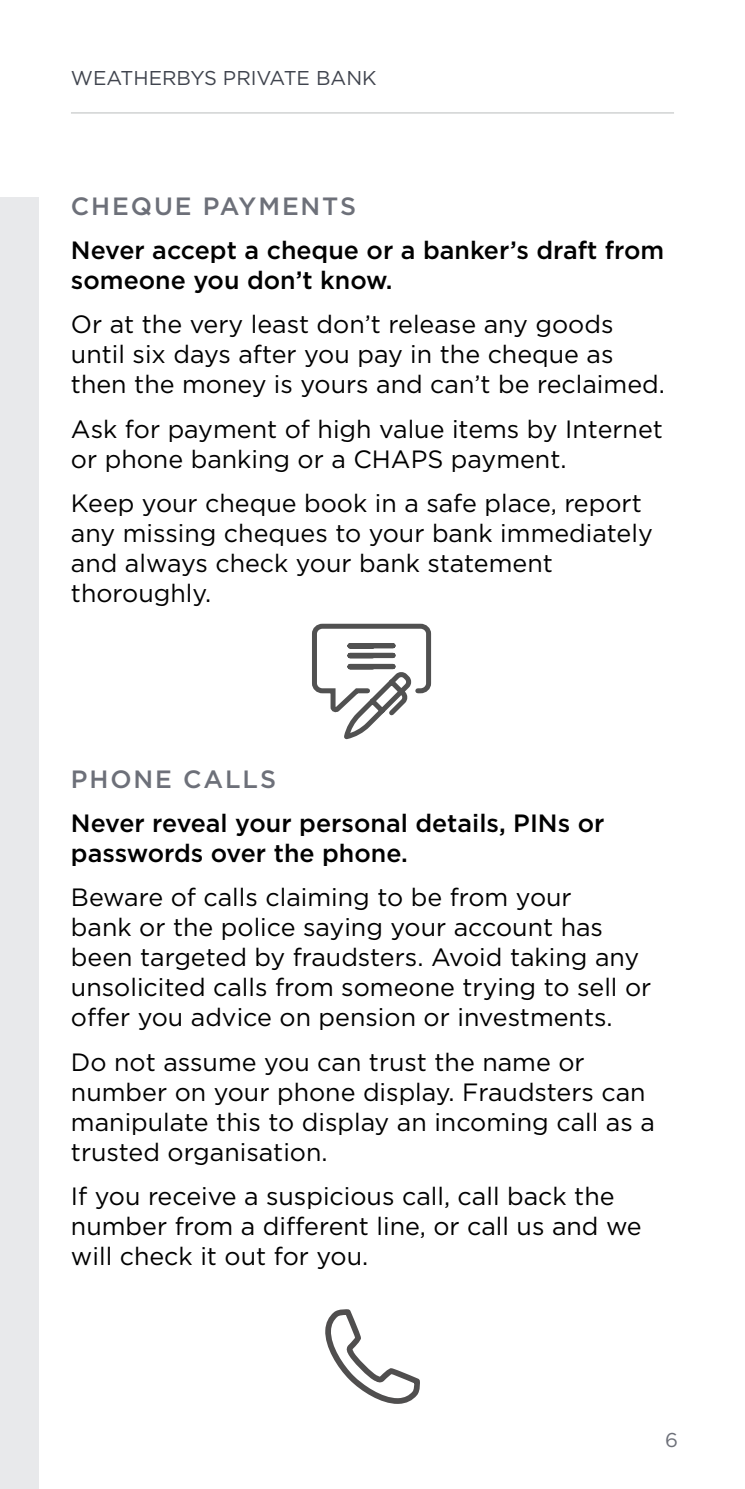
<style>
.page{position:relative;width:745px;height:1489px;background:#fff}
.page>*{position:absolute;margin:0;border:0;box-sizing:border-box;transform-origin:0 0}
.Body_Copy{font:25px/30px "Gotham";color:#000}
.Body_Copy-2{font:500 25px/30px "Gotham";color:#000}
.CORRECT_SUBHEADER{font:500 25px "Gotham";letter-spacing:.075em;color:#6d7079}
.t1{font:20px "Gotham";color:#40444e}
.CORRECT_SUBHEADER-2{font:20px "Gotham";color:#6d7079}
</style>
<div class="page">
<hr style="left:71px;top:112px;width:602px;height:1px;background:#c7caca">
<div style="left:0;top:198px;width:39px;height:1290px;background:#e8e9eb"></div>
<svg style="left:312px;top:623px;width:120px;height:117px"></svg>
<div style="left:350px;top:652px;width:43px;height:5px;background:#d6d6d6"></div>
<div style="left:350px;top:653px;width:43px;height:5px;background:#515151"></div>
<div style="left:350px;top:643px;width:43px;height:5px;background:#515151"></div>
<div style="left:350px;top:664px;width:43px;height:5px;background:#515151"></div>
<svg style="left:325px;top:1309px;width:95px;height:95px"></svg>
<p class="t1" style="left:71px;top:65px;width:307px">WEATHERBYS PRIVATE BANK</p>
<p class="CORRECT_SUBHEADER" style="left:71px;top:190px;width:286px">CHEQUE PAYMENTS</p>
<p class="Body_Copy-2" style="left:71px;top:235px;width:594px">Never accept a cheque or a banker’s draft from someone you don’t know.</p>
<p class="Body_Copy" style="left:71px;top:309px;width:595px">Or at the very least don’t release any goods until six days after you pay in the cheque as then the money is yours and can’t be reclaimed.</p>
<p class="Body_Copy" style="left:71px;top:413px;width:593px">Ask for payment of high value items by Internet or phone banking or a CHAPS payment.</p>
<p class="Body_Copy" style="left:71px;top:487px;width:583px">Keep your cheque book in a safe place, report any missing cheques to your bank immediately and always check your bank statement thoroughly.</p>
<p class="CORRECT_SUBHEADER" style="left:71px;top:762px;width:206px">PHONE CALLS</p>
<p class="Body_Copy-2" style="left:71px;top:807px;width:534px">Never reveal your personal details, PINs or passwords over the phone.</p>
<p class="Body_Copy" style="left:71px;top:881px;width:581px">Beware of calls claiming to be from your<br>bank or the police saying your account has been targeted by fraudsters. Avoid taking any unsolicited calls from someone trying to sell or offer you advice on pension or investments.</p>
<p class="Body_Copy" style="left:71px;top:1046px;width:585px">Do not assume you can trust the name or number on your phone display. Fraudsters can manipulate this to display an incoming call as a trusted organisation.</p>
<p class="Body_Copy" style="left:71px;top:1180px;width:572px">If you receive a suspicious call, call back the number from a different line, or call us and we will check it out for you.</p>
<p class="CORRECT_SUBHEADER-2" style="left:664px;top:1426px;width:14px">6</p>
</div>
